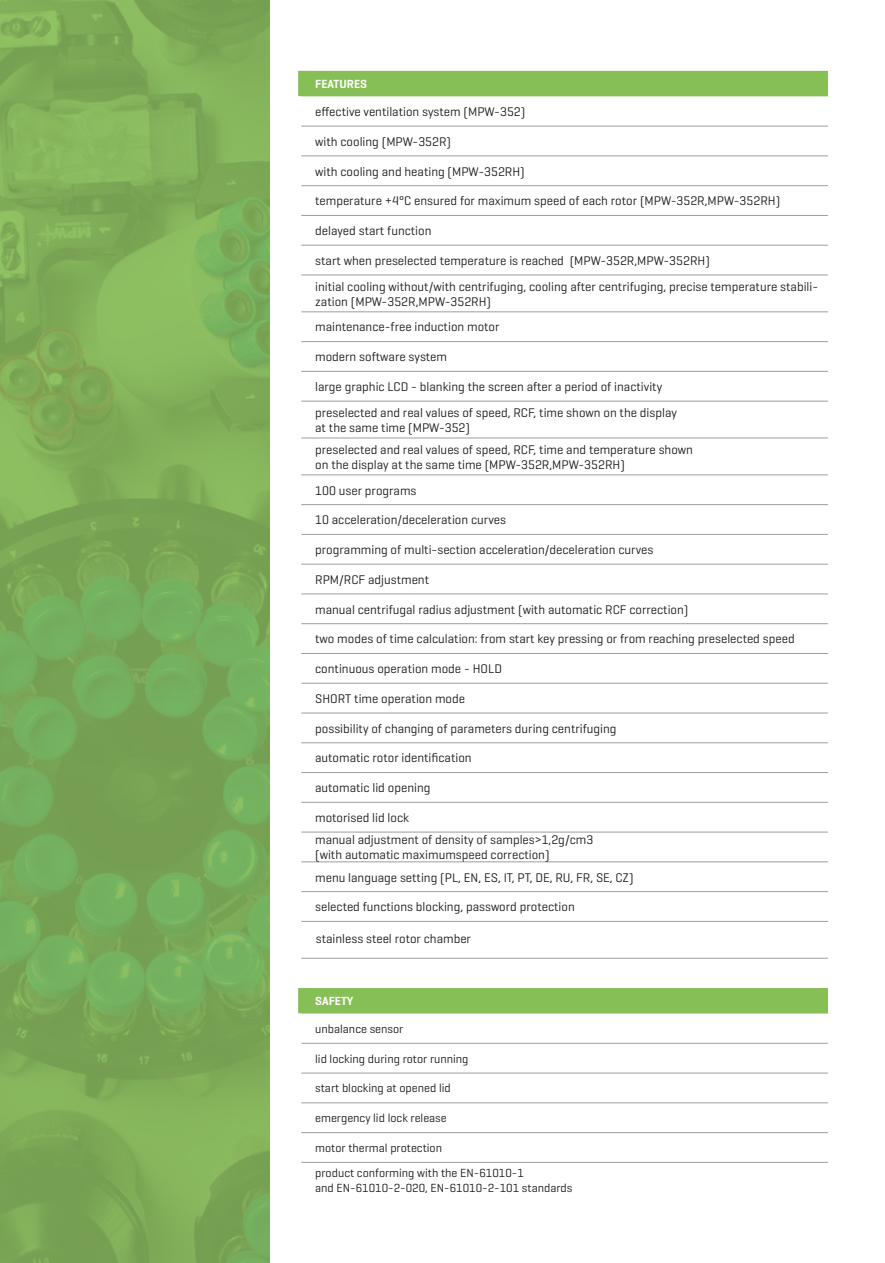
<style>
.page{position:relative;width:885px;height:1263px;background:#fff}
.page>*{position:absolute;margin:0;border:0;box-sizing:border-box;transform-origin:0 0}
.body{font:12.75px/15.3px "Geogrotesque";color:#1d1d1b}
.body-2{font:12px/14.4px "Geogrotesque";color:#1d1d1b}
.body-3{font:600 12px "Geogrotesque";color:#fff}
</style>
<div class="page">
<svg style="left:298px;top:71px;width:529px;height:942px"></svg>
<hr style="left:301px;top:126px;width:526px;height:1px;background:#9d9d9d">
<hr style="left:301px;top:156px;width:526px;height:1px;background:#9d9d9d">
<hr style="left:301px;top:185px;width:526px;height:1px;background:#9d9d9d">
<hr style="left:301px;top:215px;width:526px;height:1px;background:#9d9d9d">
<hr style="left:301px;top:245px;width:526px;height:1px;background:#9d9d9d">
<hr style="left:301px;top:275px;width:526px;height:1px;background:#9d9d9d">
<hr style="left:301px;top:311px;width:526px;height:1px;background:#9d9d9d">
<hr style="left:301px;top:341px;width:526px;height:1px;background:#9d9d9d">
<hr style="left:301px;top:371px;width:526px;height:1px;background:#9d9d9d">
<hr style="left:301px;top:401px;width:526px;height:1px;background:#9d9d9d">
<hr style="left:301px;top:438px;width:526px;height:1px;background:#9d9d9d">
<hr style="left:301px;top:474px;width:526px;height:1px;background:#9d9d9d">
<hr style="left:301px;top:504px;width:526px;height:1px;background:#9d9d9d">
<hr style="left:301px;top:534px;width:526px;height:1px;background:#9d9d9d">
<hr style="left:301px;top:564px;width:526px;height:1px;background:#9d9d9d">
<hr style="left:301px;top:593px;width:526px;height:1px;background:#9d9d9d">
<hr style="left:301px;top:623px;width:526px;height:1px;background:#9d9d9d">
<hr style="left:301px;top:653px;width:526px;height:1px;background:#9d9d9d">
<hr style="left:301px;top:683px;width:526px;height:1px;background:#9d9d9d">
<hr style="left:301px;top:713px;width:526px;height:1px;background:#9d9d9d">
<hr style="left:301px;top:742px;width:526px;height:1px;background:#9d9d9d">
<hr style="left:301px;top:772px;width:526px;height:1px;background:#9d9d9d">
<hr style="left:301px;top:802px;width:526px;height:1px;background:#9d9d9d">
<hr style="left:301px;top:832px;width:526px;height:1px;background:#9d9d9d">
<hr style="left:301px;top:861px;width:526px;height:1px;background:#9d9d9d">
<hr style="left:301px;top:891px;width:526px;height:1px;background:#9d9d9d">
<hr style="left:301px;top:921px;width:526px;height:1px;background:#9d9d9d">
<hr style="left:301px;top:958px;width:526px;height:1px;background:#9d9d9d">
<hr style="left:301px;top:1043px;width:526px;height:1px;background:#9d9d9d">
<hr style="left:301px;top:1073px;width:526px;height:1px;background:#9d9d9d">
<hr style="left:301px;top:1102px;width:526px;height:1px;background:#9d9d9d">
<hr style="left:301px;top:1132px;width:526px;height:1px;background:#9d9d9d">
<hr style="left:301px;top:1162px;width:526px;height:1px;background:#9d9d9d">
<div style="left:295px;top:96px;width:6px;height:30px;background:#fff"></div>
<div style="left:295px;top:126px;width:6px;height:30px;background:#fff"></div>
<div style="left:295px;top:156px;width:6px;height:30px;background:#fff"></div>
<div style="left:295px;top:186px;width:6px;height:29px;background:#fff"></div>
<div style="left:295px;top:215px;width:6px;height:30px;background:#fff"></div>
<div style="left:295px;top:245px;width:6px;height:30px;background:#fff"></div>
<div style="left:295px;top:275px;width:6px;height:37px;background:#fff"></div>
<div style="left:295px;top:312px;width:6px;height:30px;background:#fff"></div>
<div style="left:295px;top:342px;width:6px;height:29px;background:#fff"></div>
<div style="left:295px;top:371px;width:6px;height:30px;background:#fff"></div>
<div style="left:295px;top:401px;width:6px;height:37px;background:#fff"></div>
<div style="left:295px;top:438px;width:6px;height:37px;background:#fff"></div>
<div style="left:295px;top:475px;width:6px;height:30px;background:#fff"></div>
<div style="left:295px;top:505px;width:6px;height:29px;background:#fff"></div>
<div style="left:295px;top:534px;width:6px;height:30px;background:#fff"></div>
<div style="left:295px;top:564px;width:6px;height:30px;background:#fff"></div>
<div style="left:295px;top:594px;width:6px;height:30px;background:#fff"></div>
<div style="left:295px;top:624px;width:6px;height:29px;background:#fff"></div>
<div style="left:295px;top:653px;width:6px;height:30px;background:#fff"></div>
<div style="left:295px;top:683px;width:6px;height:30px;background:#fff"></div>
<div style="left:295px;top:713px;width:6px;height:30px;background:#fff"></div>
<div style="left:295px;top:743px;width:6px;height:29px;background:#fff"></div>
<div style="left:295px;top:772px;width:6px;height:30px;background:#fff"></div>
<div style="left:295px;top:802px;width:6px;height:30px;background:#fff"></div>
<div style="left:295px;top:832px;width:6px;height:30px;background:#fff"></div>
<div style="left:295px;top:862px;width:6px;height:30px;background:#fff"></div>
<div style="left:295px;top:892px;width:6px;height:29px;background:#fff"></div>
<div style="left:295px;top:921px;width:6px;height:37px;background:#fff"></div>
<div style="left:295px;top:958px;width:6px;height:30px;background:#fff"></div>
<img style="left:0;top:0;width:269px;height:1263px">
<p class="body-3" style="left:315px;top:77px;width:53px">FEATURES</p>
<p class="body" style="left:315px;top:104px;width:212px">effective ventilation system (MPW-352)</p>
<p class="body" style="left:315px;top:133px;width:137px">with cooling (MPW-352R)</p>
<p class="body" style="left:315px;top:163px;width:211px">with cooling and heating (MPW-352RH)</p>
<p class="body" style="left:315px;top:193px;width:466px">temperature +4°C ensured for maximum speed of each rotor (MPW-352R,MPW-352RH)</p>
<p class="body" style="left:315px;top:223px;width:118px">delayed start function</p>
<p class="body" style="left:315px;top:252px;width:396px">start when preselected temperature is reached (MPW-352R,MPW-352RH)</p>
<p class="body" style="left:315px;top:278px;width:504px">initial cooling without/with centrifuging, cooling after centrifuging, precise temperature stabili&shy;zation (MPW-352R,MPW-352RH)</p>
<p class="body" style="left:315px;top:319px;width:186px">maintenance-free induction motor</p>
<p class="body" style="left:315px;top:349px;width:133px">modern software system</p>
<p class="body" style="left:315px;top:379px;width:348px">large graphic LCD - blanking the screen after a period of inactivity</p>
<p class="body" style="left:315px;top:404px;width:363px">preselected and real values of speed, RCF, time shown on the display at the same time (MPW-352)</p>
<p class="body" style="left:315px;top:441px;width:379px">preselected and real values of speed, RCF, time and temperature shown on the display at the same time (MPW-352R,MPW-352RH)</p>
<p class="body" style="left:315px;top:482px;width:103px">100 user programs</p>
<p class="body" style="left:315px;top:512px;width:192px">10 acceleration/deceleration curves</p>
<p class="body" style="left:315px;top:542px;width:339px">programming of multi-section acceleration/deceleration curves</p>
<p class="body" style="left:315px;top:571px;width:115px">RPM/RCF adjustment</p>
<p class="body" style="left:315px;top:601px;width:375px">manual centrifugal radius adjustment (with automatic RCF correction)</p>
<p class="body" style="left:315px;top:631px;width:481px">two modes of time calculation: from start key pressing or from reaching preselected speed</p>
<p class="body" style="left:315px;top:661px;width:188px">continuous operation mode - HOLD</p>
<p class="body" style="left:315px;top:690px;width:151px">SHORT time operation mode</p>
<p class="body" style="left:315px;top:720px;width:303px">possibility of changing of parameters during centrifuging</p>
<p class="body" style="left:315px;top:750px;width:158px">automatic rotor identification</p>
<p class="body" style="left:315px;top:780px;width:117px">automatic lid opening</p>
<p class="body" style="left:315px;top:809px;width:95px">motorised lid lock</p>
<p class="body" style="left:315px;top:831px;width:279px">manual adjustment of density of samples&gt;1,2g/cm3 (with automatic maximumspeed correction)</p>
<p class="body" style="left:315px;top:869px;width:320px">menu language setting (PL, EN, ES, IT, PT, DE, RU, FR, SE, CZ)</p>
<p class="body" style="left:315px;top:899px;width:261px">selected functions blocking, password protection</p>
<p class="body" style="left:316px;top:930px;width:157px">stainless steel rotor chamber</p>
<p class="body-3" style="left:315px;top:994px;width:40px">SAFETY</p>
<p class="body-2" style="left:315px;top:1021px;width:90px">unbalance sensor</p>
<p class="body-2" style="left:315px;top:1051px;width:155px">lid locking during rotor running</p>
<p class="body-2" style="left:315px;top:1081px;width:137px">start blocking at opened lid</p>
<p class="body-2" style="left:315px;top:1110px;width:133px">emergency lid lock release</p>
<p class="body-2" style="left:315px;top:1140px;width:128px">motor thermal protection</p>
<p class="body-2" style="left:315px;top:1166px;width:259px">product conforming with the EN-61010-1<br>and EN-61010-2-020, EN-61010-2-101 standards</p>
</div>
